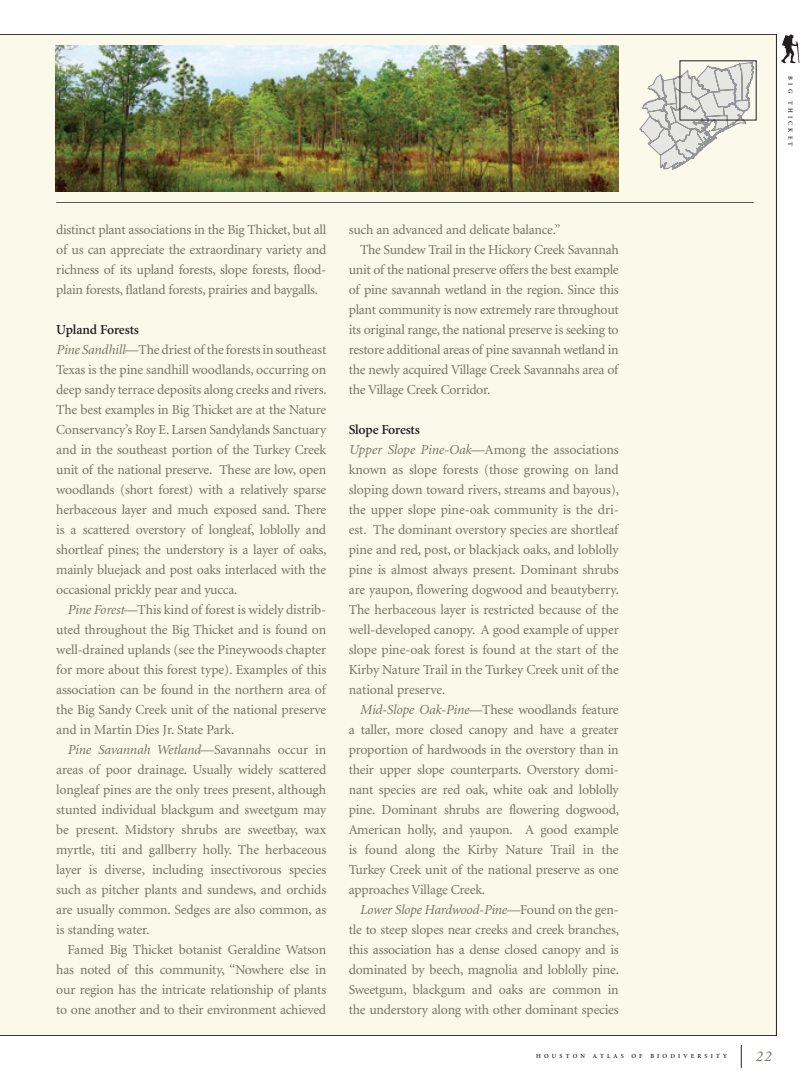
<style>
.page{position:relative;width:810px;height:1080px;background:#fff}
.page>*{position:absolute;margin:0;border:0;box-sizing:border-box;transform-origin:0 0}
.t1{font:italic 15px "Minion";color:#767561}
.t2{font:13.75px/20px "Minion";letter-spacing:-.015em;color:#767561;text-align:justify}
.t3{font:600 13.75px "Minion";letter-spacing:-.015em;color:#231f20}
.t4{font:600 6.25px "Minion";letter-spacing:.5em;color:#231f20}
.s1{font-style:italic}
</style>
<div class="page">
<div style="left:0;top:34px;width:777px;height:1002px;background:#faf9ea"></div>
<hr style="left:56px;top:202px;width:698px;height:1px;background:#57585a">
<svg style="left:639px;top:61px;width:115px;height:109px;background:#dddcd5"></svg>
<img style="left:55px;top:45px;width:564px;height:146px">
<svg style="left:741px;top:1045px;width:1px;height:23px"></svg>
<svg style="left:781px;top:34px;width:18px;height:30px"></svg>
<p class="t4" style="left:794px;top:76px;width:71px;rotate:90deg">BIG THICKET</p>
<p class="t2" style="left:56px;top:220px;width:272px">distinct plant associations in the Big Thicket, but all of us can appreciate the extraordinary variety and richness of its upland forests, slope forests, flood&shy;plain forests, flatland forests, prairies and baygalls.</p>
<p class="t3" style="left:56px;top:323px;width:84px">Upland Forests</p>
<p class="t2" style="left:56px;top:340px;width:272px"><span class="s1">Pine Sandhill</span>—The driest of the forests in southeast Texas is the pine sandhill woodlands, occurring on deep sandy terrace deposits along creeks and rivers.<br>The best examples in Big Thicket are at the Nature Conservancy’s Roy E. Larsen Sandylands Sanctuary and in the southeast portion of the Turkey Creek unit of the national preserve. These are low, open woodlands (short forest) with a relatively sparse herbaceous layer and much exposed sand. There is a scattered overstory of longleaf, loblolly and shortleaf pines; the understory is a layer of oaks, mainly bluejack and post oaks interlaced with the occasional prickly pear and yucca.</p>
<p class="t2" style="left:56px;top:600px;width:272px;text-indent:11px"><span class="s1">Pine Forest</span>—This kind of forest is widely distrib&shy;uted throughout the Big Thicket and is found on well-drained uplands (see the Pineywoods chapter for more about this forest type). Examples of this association can be found in the northern area of the Big Sandy Creek unit of the national preserve and in Martin Dies Jr. State Park.</p>
<p class="t2" style="left:56px;top:740px;width:272px;text-indent:11px"><span class="s1">Pine Savannah Wetland</span>—Savannahs occur in areas of poor drainage. Usually widely scattered longleaf pines are the only trees present, although stunted individual blackgum and sweetgum may be present. Midstory shrubs are sweetbay, wax myrtle, titi and gallberry holly. The herbaceous layer is diverse, including insectivorous species such as pitcher plants and sundews, and orchids are usually common. Sedges are also common, as is standing water.</p>
<p class="t2" style="left:56px;top:940px;width:272px;text-indent:11px">Famed Big Thicket botanist Geraldine Watson has noted of this community, “Nowhere else in our region has the intricate relationship of plants to one another and to their environment achieved</p>
<p class="t2" style="left:349px;top:220px;width:213px">such an advanced and delicate balance.”</p>
<p class="t2" style="left:349px;top:240px;width:272px;text-indent:11px">The Sundew Trail in the Hickory Creek Savannah unit of the national preserve offers the best example of pine savannah wetland in the region. Since this plant community is now extremely rare throughout its original range, the national preserve is seeking to restore additional areas of pine savannah wetland in the newly acquired Village Creek Savannahs area of the Village Creek Corridor.</p>
<p class="t3" style="left:349px;top:423px;width:73px">Slope Forests</p>
<p class="t2" style="left:349px;top:440px;width:272px"><span class="s1">Upper Slope Pine-Oak</span>—Among the associations known as slope forests (those growing on land sloping down toward rivers, streams and bayous), the upper slope pine-oak community is the dri&shy;est. The dominant overstory species are shortleaf pine and red, post, or blackjack oaks, and loblolly pine is almost always present. Dominant shrubs are yaupon, flowering dogwood and beautyberry.<br>The herbaceous layer is restricted because of the well-developed canopy. A good example of upper slope pine-oak forest is found at the start of the Kirby Nature Trail in the Turkey Creek unit of the national preserve.</p>
<p class="t2" style="left:349px;top:700px;width:272px;text-indent:11px"><span class="s1">Mid-Slope Oak-Pine</span>—These woodlands feature a taller, more closed canopy and have a greater proportion of hardwoods in the overstory than in their upper slope counterparts. Overstory domi&shy;nant species are red oak, white oak and loblolly pine. Dominant shrubs are flowering dogwood, American holly, and yaupon. A good example is found along the Kirby Nature Trail in the Turkey Creek unit of the national preserve as one approaches Village Creek.</p>
<p class="t2" style="left:349px;top:900px;width:272px;text-indent:11px"><span class="s1">Lower Slope Hardwood-Pine</span>—Found on the gen&shy;tle to steep slopes near creeks and creek branches, this association has a dense closed canopy and is dominated by beech, magnolia and loblolly pine.<br>Sweetgum, blackgum and oaks are common in the understory along with other dominant species</p>
<p class="t4" style="left:536px;top:1053px;width:192px">HOUSTON ATLAS OF BIODIVERSITY</p>
<p class="t1" style="left:756px;top:1049px;width:17px">22</p>
</div>
